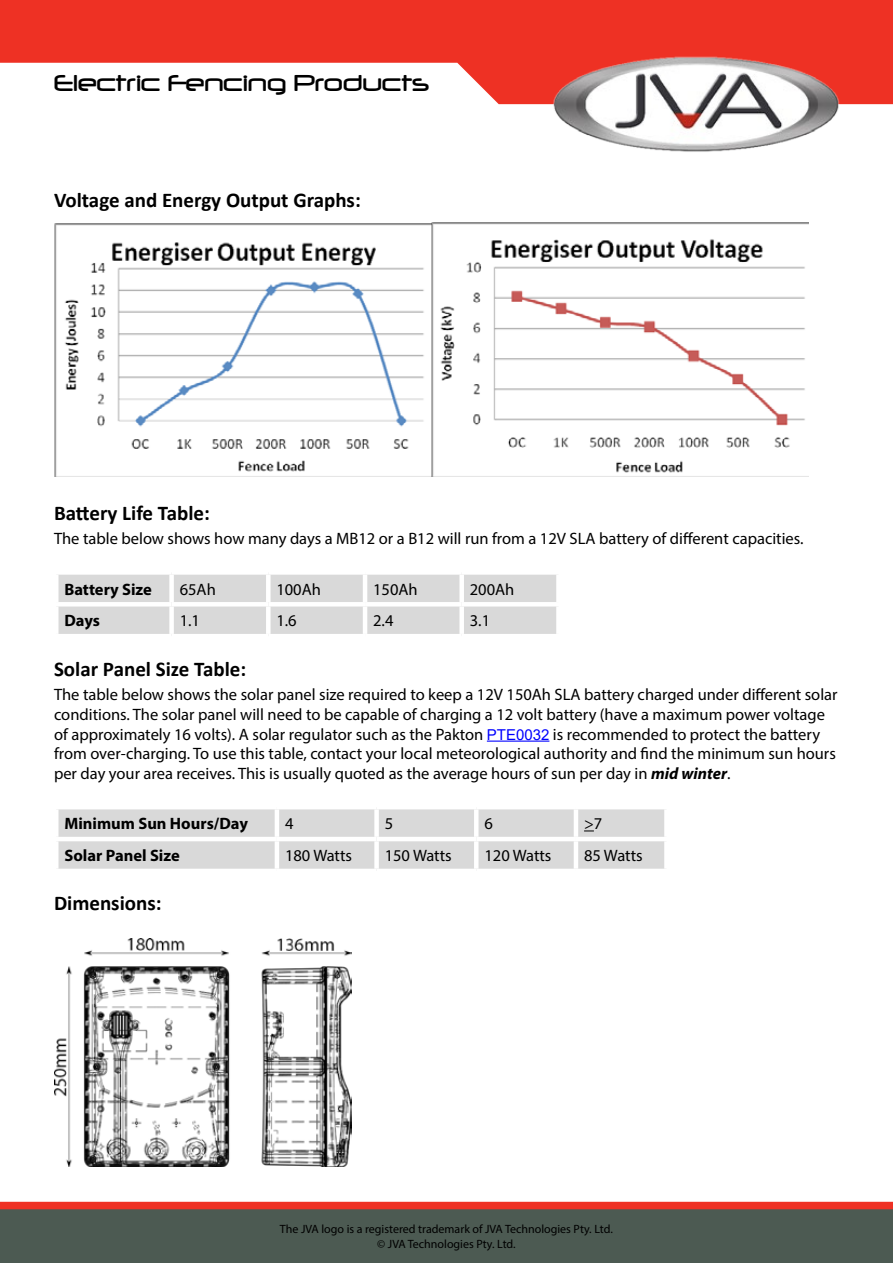
<style>
.page{position:relative;width:893px;height:1263px;background:#fff}
.page>*{position:absolute;margin:0;border:0;box-sizing:border-box;transform-origin:0 0}
.t1{font:27px "Neuropol";color:#000}
.t2{font:700 21px "Calibri";color:#000}
.t3{font:16.5px/19.8px "Myriad Pro";color:#000}
.t4{font:700 16.5px "Myriad Pro";color:#000}
.t5{font:12px/14.4px "Myriad Pro";color:#000;text-align:center}
.s1{font-family:"Arial";font-size:15px;color:#00f}
.s2{font-weight:700;font-style:italic}
</style>
<div class="page">
<svg style="left:0;top:0;width:893px;height:104px;fill:#ee3124"></svg>
<svg style="left:0;top:1202px;width:893px;height:61px;background:#5f554c"></svg>
<img style="left:533px;top:40px;width:326px;height:112px">
<hr style="left:487px;top:740px;width:62px;height:2px;background:#00f">
<img style="left:54px;top:223px;width:754px;height:254px">
<div style="left:58px;top:575px;width:498px;height:59px;background:#d9d9d9"></div>
<hr style="left:54px;top:602px;width:118px;height:4px;background:#fff">
<hr style="left:172px;top:602px;width:96px;height:4px;background:#fff">
<hr style="left:268px;top:602px;width:97px;height:4px;background:#fff">
<hr style="left:365px;top:602px;width:97px;height:4px;background:#fff">
<hr style="left:462px;top:602px;width:99px;height:4px;background:#fff">
<div style="left:169px;top:575px;width:5px;height:27px;background:#fff"></div>
<div style="left:266px;top:575px;width:5px;height:27px;background:#fff"></div>
<hr style="left:363px;top:575px;width:4px;height:27px;background:#fff">
<div style="left:459px;top:575px;width:5px;height:27px;background:#fff"></div>
<div style="left:169px;top:606px;width:5px;height:28px;background:#fff"></div>
<div style="left:266px;top:606px;width:5px;height:28px;background:#fff"></div>
<hr style="left:363px;top:606px;width:4px;height:28px;background:#fff">
<div style="left:459px;top:606px;width:5px;height:28px;background:#fff"></div>
<svg style="left:58px;top:809px;width:607px;height:60px;background:#ddd"></svg>
<img style="left:54px;top:938px;width:298px;height:228px">
<h1 class="t1" style="left:54px;top:69px;width:377px">Electric Fencing Products</h1>
<p class="t2" style="left:54px;top:185px;width:308px">Voltage and Energy Output Graphs:</p>
<p class="t2" style="left:54px;top:498px;width:157px">Battery Life Table:</p>
<p class="t3" style="left:54px;top:529px;width:751px">The table below shows how many days a MB12 or a B12 will run from a 12V SLA battery of different capacities.</p>
<p class="t4" style="left:64px;top:578px;width:89px">Battery Size</p>
<p class="t3" style="left:180px;top:579px;width:38px">65Ah</p>
<p class="t3" style="left:276px;top:579px;width:46px">100Ah</p>
<p class="t3" style="left:373px;top:579px;width:46px">150Ah</p>
<p class="t3" style="left:470px;top:579px;width:46px">200Ah</p>
<p class="t4" style="left:64px;top:610px;width:37px">Days</p>
<p class="t3" style="left:180px;top:611px;width:22px">1.1</p>
<p class="t3" style="left:276px;top:611px;width:22px">1.6</p>
<p class="t3" style="left:373px;top:611px;width:22px">2.4</p>
<p class="t3" style="left:470px;top:611px;width:22px">3.1</p>
<p class="t2" style="left:54px;top:654px;width:194px">Solar Panel Size Table:</p>
<p class="t3" style="left:54px;top:684px;width:785px">The table below shows the solar panel size required to keep a 12V 150Ah SLA battery charged under different solar conditions. The solar panel will need to be capable of charging a 12 volt battery (have a maximum power voltage of approximately 16 volts). A solar regulator such as the Pakton <span class="s1">PTE0032</span> is recommended to protect the battery from over-charging. To use this table, contact your local meteorological authority and find the minimum sun hours per day your area receives. This is usually quoted as the average hours of sun per day in <span class="s2">mid winter</span>.</p>
<p class="t4" style="left:64px;top:813px;width:185px">Minimum Sun Hours/Day</p>
<p class="t3" style="left:285px;top:814px;width:10px">4</p>
<p class="t3" style="left:385px;top:814px;width:10px">5</p>
<p class="t3" style="left:484px;top:814px;width:10px">6</p>
<p class="t3" style="left:584px;top:814px;width:20px">&gt;7</p>
<p class="t4" style="left:64px;top:845px;width:117px">Solar Panel Size</p>
<p class="t3" style="left:285px;top:845px;width:69px">180 Watts</p>
<p class="t3" style="left:385px;top:845px;width:69px">150 Watts</p>
<p class="t3" style="left:484px;top:845px;width:69px">120 Watts</p>
<p class="t3" style="left:584px;top:845px;width:60px">85 Watts</p>
<p class="t2" style="left:54px;top:888px;width:109px">Dimensions:</p>
<p class="t5" style="left:280px;top:1222px;width:334px">The JVA logo is a registered trademark of JVA Technologies Pty. Ltd. © JVA Technologies Pty. Ltd.</p>
</div>
